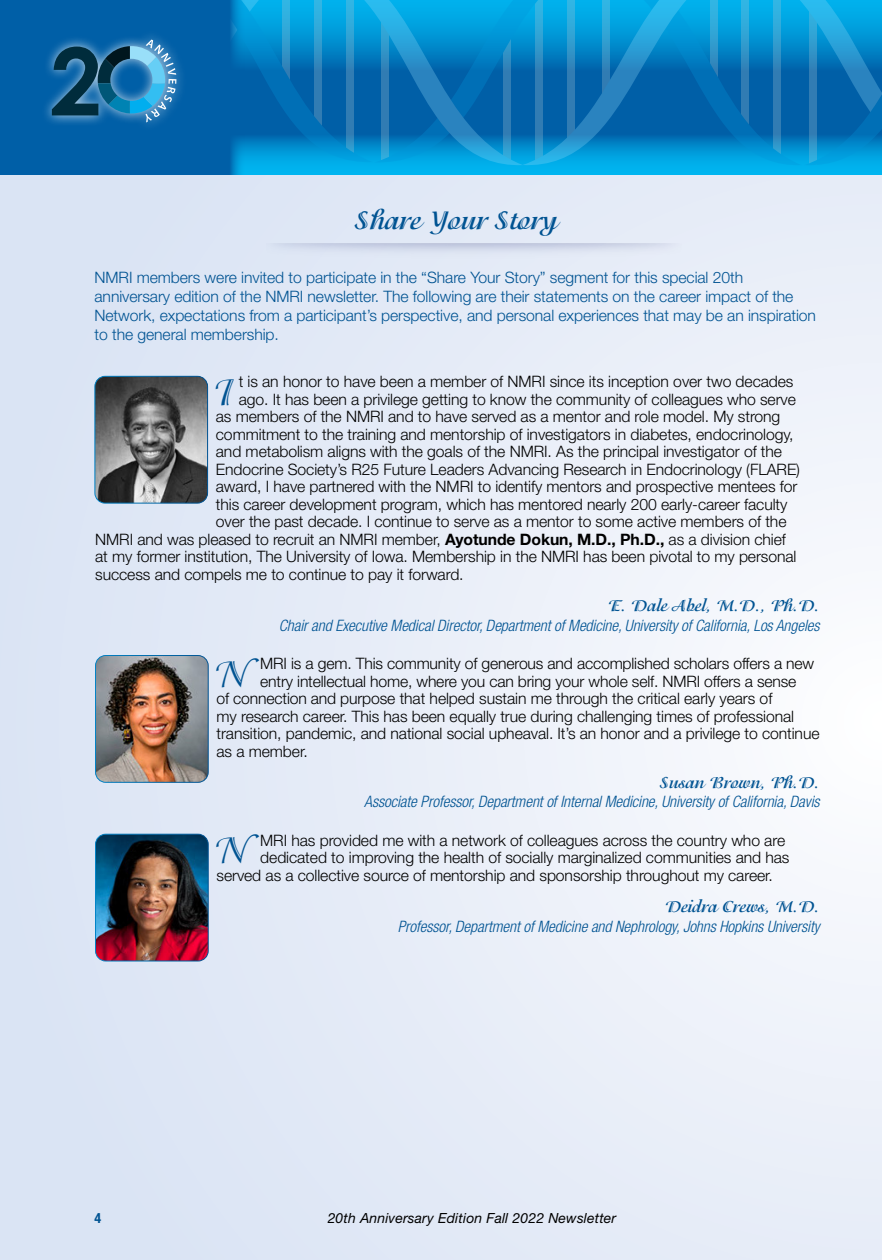
<style>
.page{position:relative;width:882px;height:1260px;background:#fff}
.page>*{position:absolute;margin:0;border:0;box-sizing:border-box;transform-origin:0 0}
.t1{font:41.12px "Isadora Std";color:#005392}
.t2{font:700 28px "Isadora Std";letter-spacing:-.005em;color:#005392}
.t3{font:700 17.5px "Isadora Std";letter-spacing:-.005em;color:#005392}
.t4{font:300 15.75px "Helvetica Neue LT Std";letter-spacing:-.005em;color:#000}
.t5{font:300 15.75px/19.2px "Helvetica Neue LT Std";letter-spacing:-.005em;color:#005392}
.t6{font:italic 300 condensed 15.75px "Helvetica Neue LT Std";letter-spacing:-.005em;color:#005392}
.t7{font:italic 14px "Helvetica Neue LT Std";letter-spacing:.01em;color:#000}
.t8{font:700 condensed 14px "Helvetica Neue LT Std";color:#005392}
.s1{font-weight:700}
</style>
<div class="page">
<div style="left:0;top:167px;width:882px;height:1093px;background:linear-gradient(to right,#d9e3f4,#f2f5fb)"></div>
<div style="left:0;top:0;width:245px;height:175px;background:#005fa7"></div>
<svg style="left:45px;top:0;width:837px;height:169px"></svg>
<img style="left:266px;top:224px;width:415px;height:38px">
<img style="left:95px;top:376px;width:113px;height:127px">
<div style="left:94px;top:376px;width:114px;height:128px;border:1px solid #fff;border-radius:10px"></div>
<img style="left:96px;top:656px;width:112px;height:126px">
<div style="left:95px;top:655px;width:114px;height:128px;border:1px solid #fff;border-radius:10px"></div>
<img style="left:96px;top:834px;width:112px;height:127px">
<div style="left:95px;top:834px;width:114px;height:127px;border:1px solid #fff;border-radius:10px"></div>
<h2 class="t2" style="left:356px;top:204px;width:203px">Share Your Story</h2>
<p class="t5" style="left:95px;top:267px;width:723px">NMRI members were invited to participate in the “Share Your Story” segment for this special 20th anniversary edition of the NMRI newsletter. The following are their statements on the career impact of the Network, expectations from a participant’s perspective, and personal experiences that may be an inspiration to the general membership.</p>
<p class="t1" style="left:214px;top:369px;width:22px">I</p>
<p class="t4" style="left:239px;top:372px;width:556px">t is an honor to have been a member of NMRI since its inception over two decades</p>
<p class="t4" style="left:239px;top:390px;width:559px">ago. It has been a privilege getting to know the community of colleagues who serve</p>
<p class="t4" style="left:216px;top:407px;width:566px">as members of the NMRI and to have served as a mentor and role model. My strong</p>
<p class="t4" style="left:216px;top:425px;width:579px">commitment to the training and mentorship of investigators in diabetes, endocrinology,</p>
<p class="t4" style="left:216px;top:442px;width:568px">and metabolism aligns with the goals of the NMRI. As the principal investigator of the</p>
<p class="t4" style="left:216px;top:460px;width:586px">Endocrine Society’s R25 Future Leaders Advancing Research in Endocrinology (FLARE)</p>
<p class="t4" style="left:216px;top:477px;width:583px">award, I have partnered with the NMRI to identify mentors and prospective mentees for</p>
<p class="t4" style="left:216px;top:495px;width:573px">this career development program, which has mentored nearly 200 early-career faculty</p>
<p class="t4" style="left:216px;top:512px;width:572px">over the past decade. I continue to serve as a mentor to some active members of the</p>
<p class="t4" style="left:95px;top:530px;width:692px">NMRI and was pleased to recruit an NMRI member, <span class="s1">Ayotunde Dokun, M.D., Ph.D.,</span> as a division chief</p>
<p class="t4" style="left:95px;top:547px;width:703px">at my former institution, The University of Iowa. Membership in the NMRI has been pivotal to my personal</p>
<p class="t4" style="left:95px;top:565px;width:370px">success and compels me to continue to pay it forward.</p>
<p class="t3" style="left:608px;top:596px;width:213px">E. Dale Abel, M.D., Ph.D.</p>
<p class="t6" style="left:279px;top:616px;width:542px">Chair and Executive Medical Director, Department of Medicine, University of California, Los Angeles</p>
<p class="t1" style="left:214px;top:651px;width:37px">N</p>
<p class="t4" style="left:260px;top:654px;width:555px">MRI is a gem. This community of generous and accomplished scholars offers a new</p>
<p class="t4" style="left:260px;top:671px;width:538px">entry intellectual home, where you can bring your whole self. NMRI offers a sense</p>
<p class="t4" style="left:217px;top:689px;width:558px">of connection and purpose that helped sustain me through the critical early years of</p>
<p class="t4" style="left:217px;top:706px;width:579px">my research career. This has been equally true during challenging times of professional</p>
<p class="t4" style="left:217px;top:724px;width:605px">transition, pandemic, and national social upheaval. It’s an honor and a privilege to continue</p>
<p class="t4" style="left:217px;top:741px;width:93px">as a member.</p>
<p class="t3" style="left:660px;top:773px;width:161px">Susan Brown, Ph.D.</p>
<p class="t6" style="left:364px;top:793px;width:457px">Associate Professor, Department of Internal Medicine, University of California, Davis</p>
<p class="t1" style="left:214px;top:828px;width:37px">N</p>
<p class="t4" style="left:260px;top:831px;width:526px">MRI has provided me with a network of colleagues across the country who are</p>
<p class="t4" style="left:260px;top:848px;width:531px">dedicated to improving the health of socially marginalized communities and has</p>
<p class="t4" style="left:217px;top:866px;width:558px">served as a collective source of mentorship and sponsorship throughout my career.</p>
<p class="t3" style="left:665px;top:897px;width:156px">Deidra Crews, M.D.</p>
<p class="t6" style="left:398px;top:917px;width:423px">Professor, Department of Medicine and Nephrology, Johns Hopkins University</p>
<p class="t8" style="left:94px;top:1209px;width:8px">4</p>
<p class="t7" style="left:328px;top:1209px;width:290px">20th Anniversary Edition Fall 2022 Newsletter</p>
</div>
